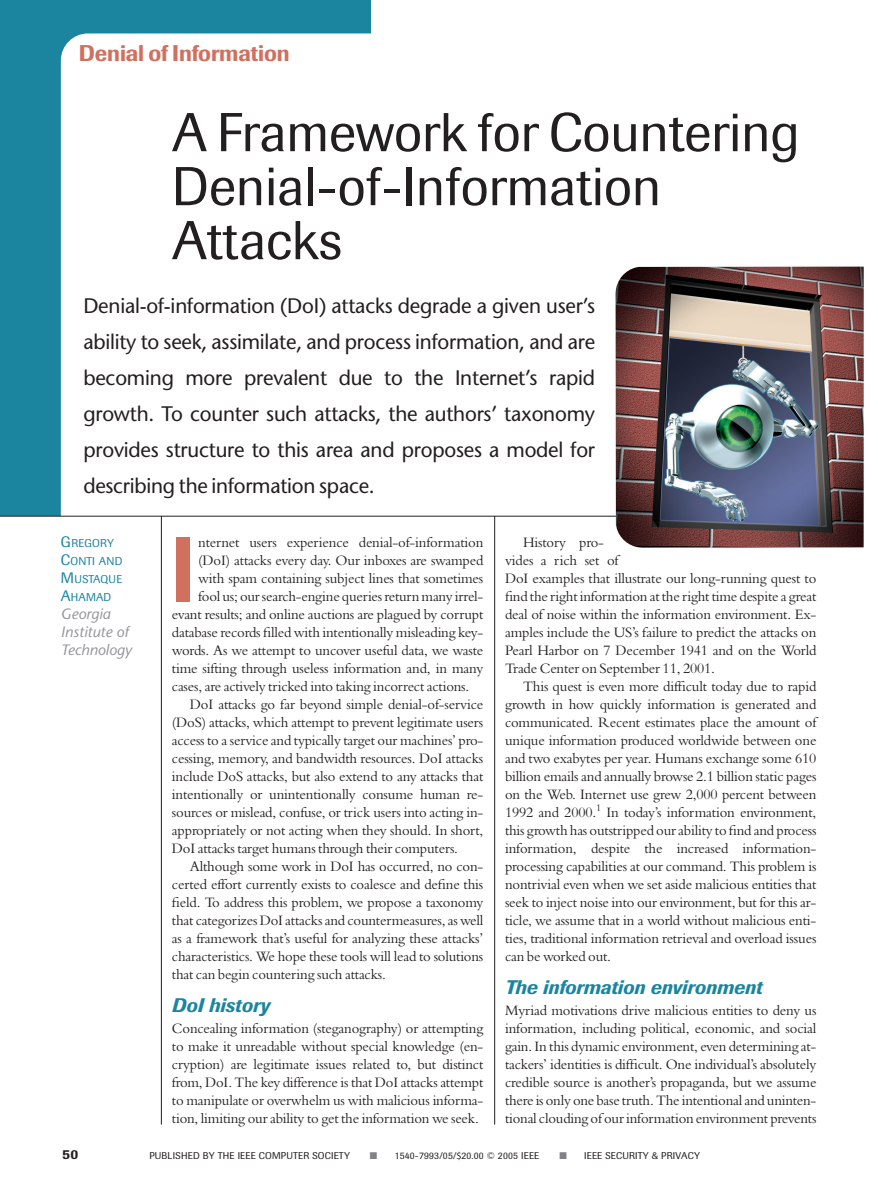
<style>
.page{position:relative;width:878px;height:1188px;background:#fff}
.page>*{position:absolute;margin:0;border:0;box-sizing:border-box;transform-origin:0 0}
.t1{font:500 90.75px "Imago";color:#d0705f;scale:.8 1}
.t2{font:54px/54px "Imago";letter-spacing:-.005em;color:#231f20}
.t3{font:500 22.5px "Imago";letter-spacing:-.005em;color:#d0705f}
.t4{font:21px/36px "Stone Sans";letter-spacing:-.015em;color:#231f20;text-align:justify}
.t5{font:italic 500 19.5px "Imago";color:#1b85a0}
.t6{font:15px/18px "Bembo";letter-spacing:-.01em;color:#231f20;text-align:justify}
.t7{font:italic 15px/18px "Stone Sans";color:#939598}
.t8{font:500 13.5px "Imago";color:#231f20}
.t9{font:11.25px/18px "Imago";letter-spacing:.02em;color:#1b85a0}
.t10{font:9.75px "Imago";letter-spacing:.02em;color:#231f20}
.s1{font-size:15px}
.s2{color:#808285}
</style>
<div class="page">
<div style="left:0;top:0;width:370px;height:516px;background:#1b85a0"></div>
<div style="left:61px;top:33px;width:352px;height:531px;background:#fff;border-radius:27px"></div>
<hr style="left:161px;top:495px;width:1px;height:630px;background:#231f20">
<hr style="left:494px;top:495px;width:1px;height:630px;background:#231f20">
<hr style="left:0;top:516px;width:817px;height:1px;background:#231f20">
<img style="left:615px;top:267px;width:248px;height:281px">
<h3 class="t3" style="left:79px;top:45px;width:212px">Denial of Information</h3>
<h2 class="t2" style="left:172px;top:111px;width:629px">A Framework for Countering<br>Denial-of-Information<br>Attacks</h2>
<p class="t4" style="left:83px;top:290px;width:513px">Denial-of-information (DoI) attacks degrade a given user’s ability to seek, assimilate, and process information, and are becoming more prevalent due to the Internet’s rapid growth. To counter such attacks, the authors’ taxonomy provides structure to this area and proposes a model for describing the information space.</p>
<p class="t9" style="left:61px;top:535px;width:63px"><span class="s1">G</span>REGORY<br><span class="s1">C</span>ONTI AND<br><span class="s1">M</span>USTAQUE<br><span class="s1">A</span>HAMAD</p>
<p class="t7" style="left:61px;top:607px;width:72px">Georgia<br>Institute of<br>Technology</p>
<h1 class="t1" style="left:172px;top:537px;width:30px">I</h1>
<p class="t6" style="left:198px;top:535px;width:287px">nternet users experience denial-of-information</p>
<p class="t6" style="left:198px;top:553px;width:287px">(DoI) attacks every day. Our inboxes are swamped</p>
<p class="t6" style="left:198px;top:571px;width:287px">with spam containing subject lines that sometimes</p>
<p class="t6" style="left:198px;top:589px;width:287px">fool us; our search-engine queries return many irrel-</p>
<p class="t6" style="left:172px;top:607px;width:313px">evant results; and online auctions are plagued by corrupt</p>
<p class="t6" style="left:172px;top:625px;width:313px">database records filled with intentionally misleading key-</p>
<p class="t6" style="left:172px;top:643px;width:313px">words. As we attempt to uncover useful data, we waste</p>
<p class="t6" style="left:172px;top:661px;width:313px">time sifting through useless information and, in many</p>
<p class="t6" style="left:172px;top:679px;width:299px">cases, are actively tricked into taking incorrect actions.</p>
<p class="t6" style="left:190px;top:697px;width:295px">DoI attacks go far beyond simple denial-of-service</p>
<p class="t6" style="left:172px;top:715px;width:313px">(DoS) attacks, which attempt to prevent legitimate users</p>
<p class="t6" style="left:172px;top:733px;width:313px">access to a service and typically target our machines’ pro-</p>
<p class="t6" style="left:172px;top:751px;width:313px">cessing, memory, and bandwidth resources. DoI attacks</p>
<p class="t6" style="left:172px;top:769px;width:313px">include DoS attacks, but also extend to any attacks that</p>
<p class="t6" style="left:172px;top:787px;width:313px">intentionally or unintentionally consume human re-</p>
<p class="t6" style="left:172px;top:805px;width:313px">sources or mislead, confuse, or trick users into acting in-</p>
<p class="t6" style="left:172px;top:823px;width:313px">appropriately or not acting when they should. In short,</p>
<p class="t6" style="left:172px;top:841px;width:288px">DoI attacks target humans through their computers.</p>
<p class="t6" style="left:190px;top:859px;width:295px">Although some work in DoI has occurred, no con-</p>
<p class="t6" style="left:172px;top:877px;width:313px">certed effort currently exists to coalesce and define this</p>
<p class="t6" style="left:172px;top:895px;width:313px">field. To address this problem, we propose a taxonomy</p>
<p class="t6" style="left:172px;top:913px;width:313px">that categorizes DoI attacks and countermeasures, as well</p>
<p class="t6" style="left:172px;top:931px;width:313px">as a framework that’s useful for analyzing these attacks’</p>
<p class="t6" style="left:172px;top:949px;width:313px">characteristics. We hope these tools will lead to solutions</p>
<p class="t6" style="left:172px;top:967px;width:215px">that can begin countering such attacks.</p>
<h3 class="t5" style="left:172px;top:998px;width:99px">DoI history</h3>
<p class="t6" style="left:172px;top:1021px;width:313px">Concealing information (steganography) or attempting to make it unreadable without special knowledge (en&shy;cryption) are legitimate issues related to, but distinct from, DoI. The key difference is that DoI attacks attempt to manipulate or overwhelm us with malicious informa&shy;tion, limiting our ability to get the information we seek.</p>
<p class="t6" style="left:505px;top:535px;width:313px;text-align:left;text-indent:18px">History pro-<br>vides a rich set of<br>DoI examples that illustrate our long-running quest to find the right information at the right time despite a great deal of noise within the information environment. Ex&shy;amples include the US’s failure to predict the attacks on Pearl Harbor on 7 December 1941 and on the World Trade Center on September 11, 2001.</p>
<p class="t6" style="left:505px;top:679px;width:313px;text-indent:18px">This quest is even more difficult today due to rapid growth in how quickly information is generated and communicated. Recent estimates place the amount of unique information produced worldwide between one and two exabytes per year. Humans exchange some 610 billion emails and annually browse 2.1 billion static pages on the Web. Internet use grew 2,000 percent between 1992 and 2000.<sup>1</sup> In today’s information environment, this growth has outstripped our ability to find and process information, despite the increased information&shy;processing capabilities at our command. This problem is nontrivial even when we set aside malicious entities that seek to inject noise into our environment, but for this ar&shy;ticle, we assume that in a world without malicious enti&shy;ties, traditional information retrieval and overload issues can be worked out.</p>
<h3 class="t5" style="left:505px;top:980px;width:259px">The information environment</h3>
<p class="t6" style="left:505px;top:1003px;width:313px">Myriad motivations drive malicious entities to deny us information, including political, economic, and social gain. In this dynamic environment, even determining at&shy;tackers’ identities is difficult. One individual’s absolutely credible source is another’s propaganda, but we assume there is only one base truth. The intentional and uninten&shy;tional clouding of our information environment prevents</p>
<p class="t8" style="left:62px;top:1150px;width:18px">50</p>
<p class="t10" style="left:149px;top:1152px;width:202px">PUBLISHED BY THE IEEE COMPUTER SOCIETY</p>
<p class="t10" style="left:370px;top:1152px;width:171px"><span class="s2">■</span> 1540-7993/05/$20.00 © 2005 IEEE</p>
<p class="t10" style="left:559px;top:1152px;width:142px"><span class="s2">■</span> IEEE SECURITY &amp; PRIVACY</p>
</div>
